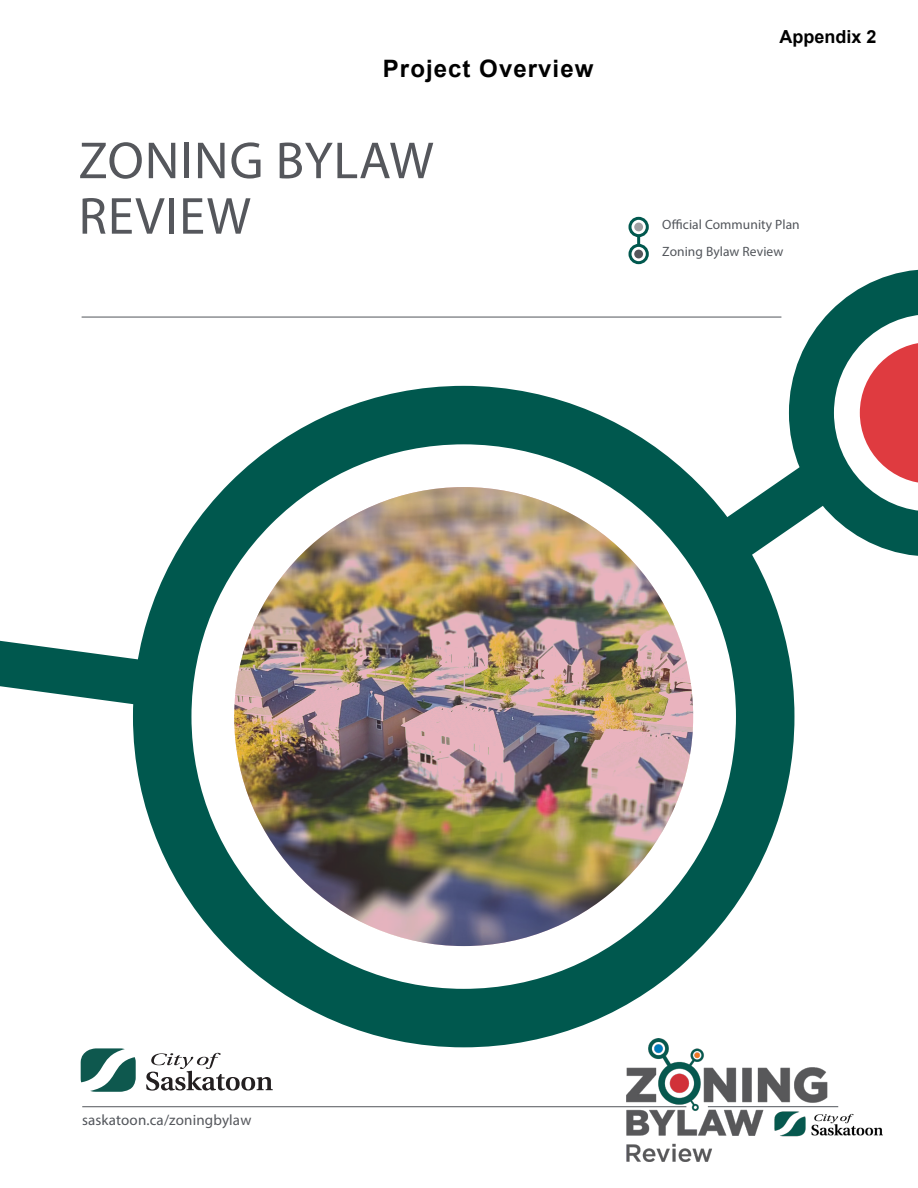
<style>
.page{position:relative;width:918px;height:1188px;background:#fff}
.page>*{position:absolute;margin:0;border:0;box-sizing:border-box;transform-origin:0 0}
.H1_small{font:52.5px/55.5px "Myriad Pro";letter-spacing:.02em;color:#55575c}
.t1{font:700 24px "Arial";letter-spacing:.045em;color:#000}
.view_online_P{font:700 18px "Arial";color:#000}
.t2{font:15px "Myriad Pro";letter-spacing:.01em;color:#52555b}
.t3{font:13.5px "Myriad Pro";letter-spacing:.005em;color:#52555b}
.s1{color:#55575c}
</style>
<div class="page">
<hr style="left:82px;top:317px;width:699px;height:1px;background:#52555b">
<svg style="left:133px;top:385px;width:662px;height:668px"></svg>
<svg style="left:0;top:602px;width:232px;height:137px"></svg>
<svg style="left:637px;top:385px;width:158px;height:241px"></svg>
<svg style="left:760px;top:269px;width:158px;height:310px"></svg>
<svg style="left:81px;top:1048px;width:55px;height:44px"></svg>
<svg style="left:146px;top:1053px;width:127px;height:38px"></svg>
<hr style="left:82px;top:1106px;width:604px;height:1px;background:#52555b">
<hr style="left:637px;top:219px;width:3px;height:35px;background:#00584e">
<svg style="left:630px;top:218px;width:17px;height:18px"></svg>
<div style="left:628px;top:217px;width:21px;height:20px;border:3px solid #00584e;border-radius:50%"></div>
<div style="left:634px;top:223px;width:9px;height:8px;background:#a0a0a3;border-radius:50%"></div>
<svg style="left:630px;top:245px;width:17px;height:18px"></svg>
<div style="left:628px;top:244px;width:21px;height:20px;border:3px solid #00584e;border-radius:50%"></div>
<img style="left:626px;top:1039px;width:256px;height:123px">
<img style="left:234px;top:487px;width:459px;height:459px">
<svg style="left:811px;top:292px;width:107px;height:242px"></svg>
<div style="left:634px;top:250px;width:9px;height:8px;background:#55575c;border-radius:50%"></div>
<h2 class="t1" style="left:383px;top:52px;width:212px">Project Overview</h2>
<p class="H1_small" style="left:79px;top:132px;width:357px">ZONING BYLAW<br>REVIEW</p>
<p class="view_online_P" style="left:779px;top:24px;width:99px">Appendix 2</p>
<p class="t3" style="left:662px;top:216px;width:139px">Official Community Plan</p>
<p class="t3" style="left:662px;top:243px;width:123px">Zoning Bylaw Review</p>
<p class="t2" style="left:82px;top:1111px;width:171px">saskatoon.ca/<span class="s1">zoningbylaw</span></p>
</div>
